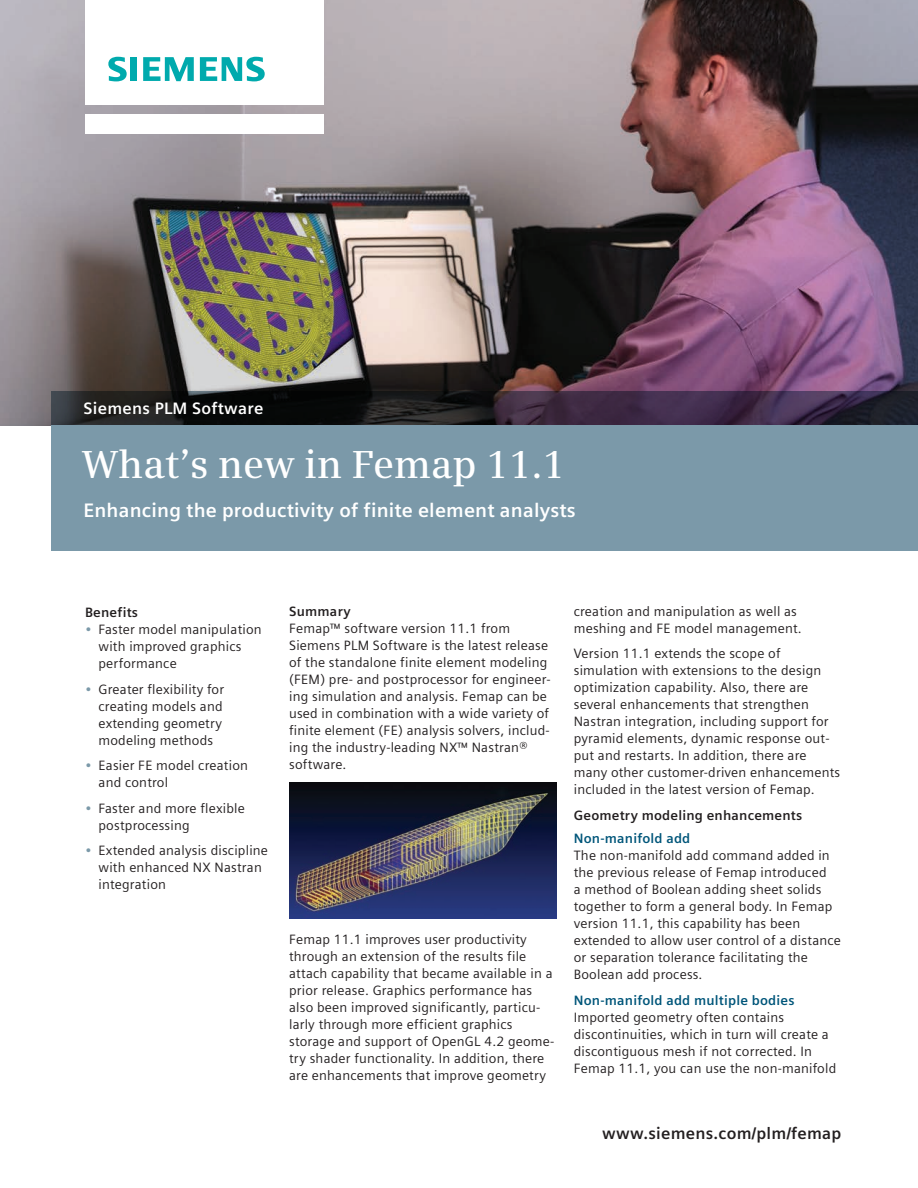
<style>
.page{position:relative;width:918px;height:1188px;background:#fff}
.page>*{position:absolute;margin:0;border:0;box-sizing:border-box;transform-origin:0 0}
.t1{font:600 39px "Siemens Serif";color:#fff}
.t2{font:700 19.5px "Siemens Sans";letter-spacing:.01em;color:#fff}
.t3{font:700 16.5px "Siemens Sans";letter-spacing:.015em;color:#231f20}
.t4{font:700 16.5px "Siemens Sans Global";letter-spacing:.015em;color:#fff}
.t5{font:13.5px/17px "Siemens Sans";letter-spacing:.015em;color:#231f20}
.t6{font:700 13.5px "Siemens Sans";letter-spacing:.015em;color:#00567a}
.t7{font:700 13.5px "Siemens Sans";letter-spacing:.015em;color:#231f20}
.s1{color:#7b99a9}
</style>
<div class="page">
<img style="left:0;top:0;width:918px;height:425px">
<div style="left:85px;top:114px;width:238px;height:19px;background:#fff"></div>
<div style="left:85px;top:0;width:238px;height:105px;background:#fff"></div>
<svg style="left:108px;top:57px;width:19px;height:24px"></svg>
<div style="left:130px;top:57px;width:7px;height:24px;background:#00aaad"></div>
<svg style="left:143px;top:57px;width:51px;height:24px"></svg>
<svg style="left:200px;top:57px;width:65px;height:24px"></svg>
<img style="left:289px;top:783px;width:268px;height:136px">
<svg style="left:51px;top:391px;width:867px;height:34px;background:#28202c"></svg>
<div style="left:51px;top:425px;width:867px;height:126px;background:#7b99a9"></div>
<p class="t4" style="left:84px;top:396px;width:181px">Siemens PLM Software</p>
<h1 class="t1" style="left:82px;top:442px;width:484px">What’s new in Femap 11.1</h1>
<h2 class="t2" style="left:83px;top:499px;width:494px">Enhancing the productivity of finite element analysts</h2>
<p class="t7" style="left:85px;top:605px;width:55px">Benefits</p>
<p class="t5" style="left:99px;top:621px;width:165px;text-indent:-14px"><span class="s1">•</span> Faster model manipulation with improved graphics performance</p>
<p class="t5" style="left:99px;top:681px;width:127px;text-indent:-14px"><span class="s1">•</span> Greater flexibility for creating models and extending geometry modeling methods</p>
<p class="t5" style="left:99px;top:757px;width:151px;text-indent:-14px"><span class="s1">•</span> Easier FE model creation and control</p>
<p class="t5" style="left:99px;top:800px;width:148px;text-indent:-14px"><span class="s1">•</span> Faster and more flexible postprocessing</p>
<p class="t5" style="left:99px;top:842px;width:171px;text-indent:-14px"><span class="s1">•</span> Extended analysis discipline with enhanced NX Nastran integration</p>
<p class="t7" style="left:289px;top:603px;width:63px">Summary</p>
<p class="t5" style="left:289px;top:619px;width:263px">Femap™ software version 11.1 from Siemens PLM Software is the latest release of the standalone finite element modeling (FEM) pre- and postprocessor for engineer&shy;ing simulation and analysis. Femap can be used in combination with a wide variety of finite element (FE) analysis solvers, includ&shy;ing the industry-leading NX™ Nastran® software.</p>
<p class="t5" style="left:289px;top:931px;width:267px">Femap 11.1 improves user productivity through an extension of the results file attach capability that became available in a prior release. Graphics performance has also been improved significantly, particu&shy;larly through more efficient graphics storage and support of OpenGL 4.2 geome&shy;try shader functionality. In addition, there are enhancements that improve geometry</p>
<p class="t5" style="left:574px;top:602px;width:230px">creation and manipulation as well as meshing and FE model management.</p>
<p class="t5" style="left:574px;top:645px;width:268px">Version 11.1 extends the scope of simulation with extensions to the design optimization capability. Also, there are several enhancements that strengthen Nastran integration, including support for pyramid elements, dynamic response out&shy;put and restarts. In addition, there are many other customer-driven enhancements included in the latest version of Femap.</p>
<p class="t7" style="left:574px;top:807px;width:230px">Geometry modeling enhancements</p>
<p class="t6" style="left:574px;top:831px;width:118px">Non-manifold add</p>
<p class="t5" style="left:574px;top:847px;width:269px">The non-manifold add command added in the previous release of Femap introduced<br>a method of Boolean adding sheet solids together to form a general body. In Femap version 11.1, this capability has been extended to allow user control of a distance or separation tolerance facilitating the Boolean add process.</p>
<p class="t6" style="left:574px;top:993px;width:222px">Non-manifold add multiple bodies</p>
<p class="t5" style="left:574px;top:1009px;width:264px">Imported geometry often contains discontinuities, which in turn will create a discontiguous mesh if not corrected. In Femap 11.1, you can use the non-manifold</p>
<p class="t3" style="left:602px;top:1124px;width:241px">www.siemens.com/plm/femap</p>
</div>
